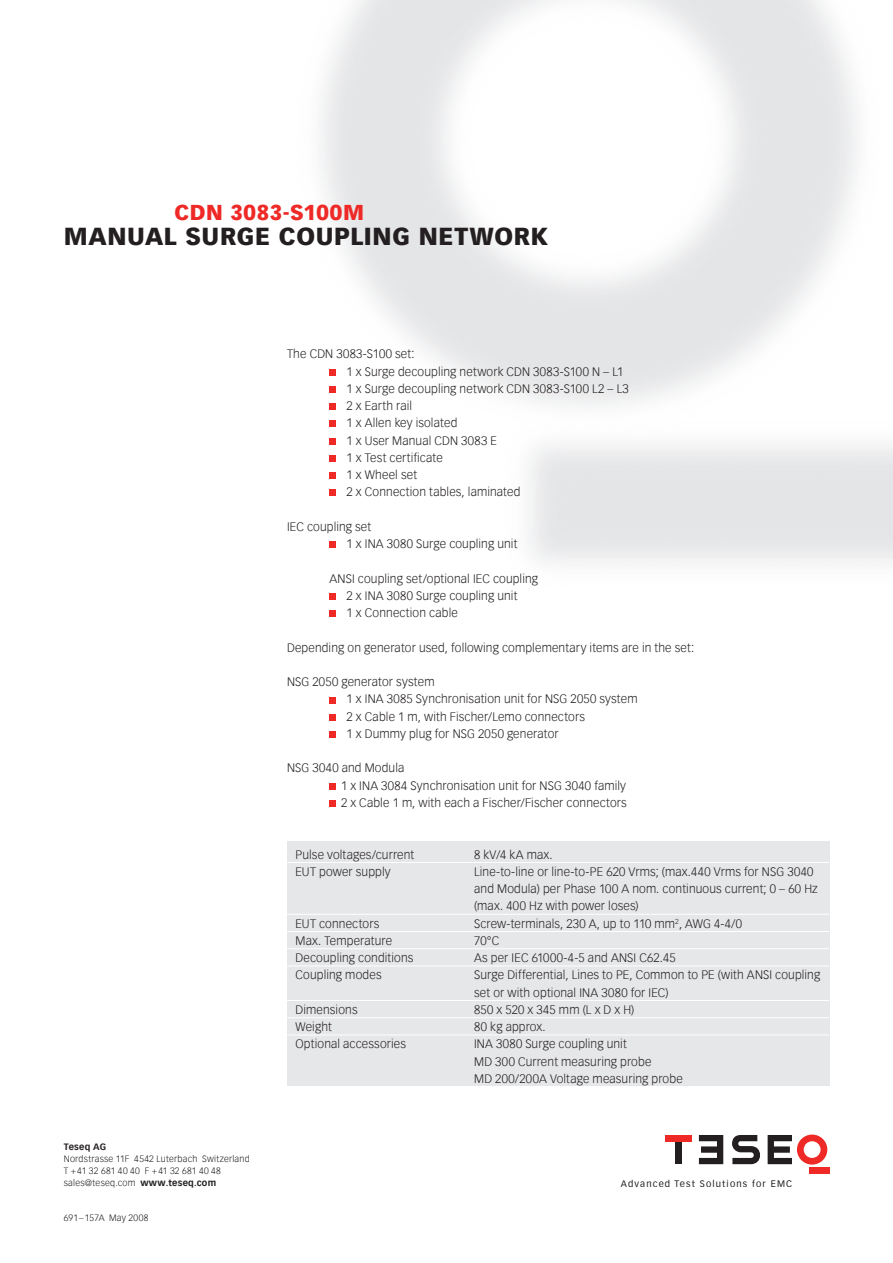
<style>
.page{position:relative;width:893px;height:1263px;background:#fff}
.page>*{position:absolute;margin:0;border:0;box-sizing:border-box;transform-origin:0 0}
.t1{font:900 24px "Vectora Com";letter-spacing:.03em;color:#231f20}
.t2{font:900 21px "Vectora Com";letter-spacing:.03em;color:#ee2926}
.t3{font:300 12px/17.2px "Vectora Com";letter-spacing:.01em;color:#231f20}
.t4{font:9.15px "Vectora Com";letter-spacing:.125em;color:#231f20}
.t5{font:300 9px/12px "Vectora Com";letter-spacing:.025em;color:#231f20}
.t6{font:700 9px "Vectora Com";letter-spacing:.025em;color:#231f20}
.s1{font-weight:700}
</style>
<div class="page">
<div style="left:809px;top:1167px;width:20px;height:6px;background:#ee2926"></div>
<svg style="left:768px;top:1134px;width:59px;height:30px"></svg>
<svg style="left:699px;top:1135px;width:24px;height:29px"></svg>
<div style="left:675px;top:1141px;width:7px;height:23px;background:#231f20"></div>
<div style="left:665px;top:1135px;width:27px;height:6px;background:#ee2926"></div>
<svg style="left:732px;top:1135px;width:28px;height:29px"></svg>
<img style="left:321px;top:0;width:572px;height:617px">
<div style="left:330px;top:369px;width:6px;height:7px;background:#ee2926"></div>
<div style="left:330px;top:386px;width:6px;height:7px;background:#ee2926"></div>
<div style="left:330px;top:403px;width:6px;height:7px;background:#ee2926"></div>
<svg style="left:330px;top:421px;width:6px;height:6px"></svg>
<div style="left:330px;top:438px;width:6px;height:7px;background:#ee2926"></div>
<div style="left:330px;top:455px;width:6px;height:7px;background:#ee2926"></div>
<div style="left:330px;top:472px;width:6px;height:7px;background:#ee2926"></div>
<svg style="left:330px;top:490px;width:6px;height:6px"></svg>
<div style="left:330px;top:541px;width:6px;height:7px;background:#ee2926"></div>
<div style="left:330px;top:593px;width:6px;height:7px;background:#ee2926"></div>
<div style="left:330px;top:610px;width:6px;height:7px;background:#ee2926"></div>
<svg style="left:330px;top:697px;width:6px;height:6px"></svg>
<div style="left:330px;top:714px;width:6px;height:7px;background:#ee2926"></div>
<div style="left:330px;top:731px;width:6px;height:7px;background:#ee2926"></div>
<div style="left:330px;top:783px;width:6px;height:7px;background:#ee2926"></div>
<div style="left:330px;top:800px;width:6px;height:7px;background:#ee2926"></div>
<div style="left:287px;top:841px;width:542px;height:245px;background:#e6e7e9"></div>
<hr style="left:287px;top:862px;width:542px;height:1px;background:#fff">
<hr style="left:287px;top:914px;width:542px;height:1px;background:#fff">
<hr style="left:287px;top:931px;width:542px;height:1px;background:#fff">
<hr style="left:287px;top:948px;width:542px;height:1px;background:#fff">
<hr style="left:287px;top:965px;width:542px;height:1px;background:#fff">
<hr style="left:287px;top:1000px;width:542px;height:1px;background:#fff">
<hr style="left:287px;top:1017px;width:542px;height:1px;background:#fff">
<hr style="left:287px;top:1034px;width:542px;height:1px;background:#fff">
<h2 class="t2" style="left:174px;top:200px;width:191px">CDN 3083-S100M</h2>
<h1 class="t1" style="left:64px;top:221px;width:486px">MANUAL SURGE COUPLING NETWORK</h1>
<p class="t3" style="left:347px;top:345px;width:284px;text-indent:-60px">The CDN 3083-S100 set:<br>1 x Surge decoupling network CDN 3083-S100 N – L1<br>1 x Surge decoupling network CDN 3083-S100 L2 – L3<br>2 x Earth rail<br>1 x Allen key isolated<br>1 x User Manual CDN 3083 E<br>1 x Test certificate<br>1 x Wheel set<br>2 x Connection tables, laminated</p>
<p class="t3" style="left:347px;top:518px;width:172px;text-indent:-60px">IEC coupling set<br>1 x INA 3080 Surge coupling unit</p>
<p class="t3" style="left:347px;top:570px;width:193px;text-indent:-17px">ANSI coupling set/optional IEC coupling<br>2 x INA 3080 Surge coupling unit<br>1 x Connection cable</p>
<p class="t3" style="left:287px;top:639px;width:409px">Depending on generator used, following complementary items are in the set:</p>
<p class="t3" style="left:347px;top:673px;width:293px;text-indent:-60px">NSG 2050 generator system<br>1 x INA 3085 Synchronisation unit for NSG 2050 system 2 x Cable 1 m, with Fischer/Lemo connectors<br>1 x Dummy plug for NSG 2050 generator</p>
<p class="t3" style="left:341px;top:759px;width:287px;text-indent:-54px">NSG 3040 and Modula<br>1 x INA 3084 Synchronisation unit for NSG 3040 family<br>2 x Cable 1 m, with each a Fischer/Fischer connectors</p>
<p class="t6" style="left:64px;top:1142px;width:44px">Teseq AG</p>
<p class="t5" style="left:64px;top:1153px;width:187px">Nordstrasse 11F 4542 Luterbach Switzerland<br>T + 41 32 681 40 40 F + 41 32 681 40 48 sales@teseq.com <span class="s1">www.teseq.com</span></p>
<p class="t5" style="left:64px;top:1212px;width:86px">691 – 157A May 2008</p>
<p class="t3" style="left:296px;top:846px;width:120px">Pulse voltages/current</p>
<p class="t3" style="left:474px;top:846px;width:80px">8 kV/4 kA max.</p>
<p class="t3" style="left:296px;top:863px;width:97px">EUT power supply</p>
<p class="t3" style="left:474px;top:863px;width:345px">Line-to-line or line-to-PE 620 Vrms; (max.440 Vrms for NSG 3040 and Modula) per Phase 100 A nom. continuous current; 0 – 60 Hz (max. 400 Hz with power loses)</p>
<p class="t3" style="left:296px;top:915px;width:85px">EUT connectors</p>
<p class="t3" style="left:474px;top:915px;width:269px">Screw-terminals, 230 A, up to 110 mm<sup>2</sup>, AWG 4-4/0</p>
<p class="t3" style="left:296px;top:932px;width:98px">Max. Temperature</p>
<p class="t3" style="left:474px;top:932px;width:27px">70°C</p>
<p class="t3" style="left:296px;top:949px;width:119px">Decoupling conditions</p>
<p class="t3" style="left:474px;top:949px;width:203px">As per IEC 61000-4-5 and ANSI C62.45</p>
<p class="t3" style="left:296px;top:966px;width:88px">Coupling modes</p>
<p class="t3" style="left:474px;top:966px;width:348px">Surge Differential, Lines to PE, Common to PE (with ANSI coupling set or with optional INA 3080 for IEC)</p>
<p class="t3" style="left:296px;top:1001px;width:64px">Dimensions</p>
<p class="t3" style="left:474px;top:1001px;width:162px">850 x 520 x 345 mm (L x D x H)</p>
<p class="t3" style="left:296px;top:1018px;width:38px">Weight</p>
<p class="t3" style="left:474px;top:1018px;width:73px">80 kg approx.</p>
<p class="t3" style="left:296px;top:1035px;width:112px">Optional accessories</p>
<p class="t3" style="left:474px;top:1035px;width:210px">INA 3080 Surge coupling unit<br>MD 300 Current measuring probe<br>MD 200/200A Voltage measuring probe</p>
<p class="t4" style="left:621px;top:1178px;width:173px">Advanced Test Solutions for EMC</p>
</div>
